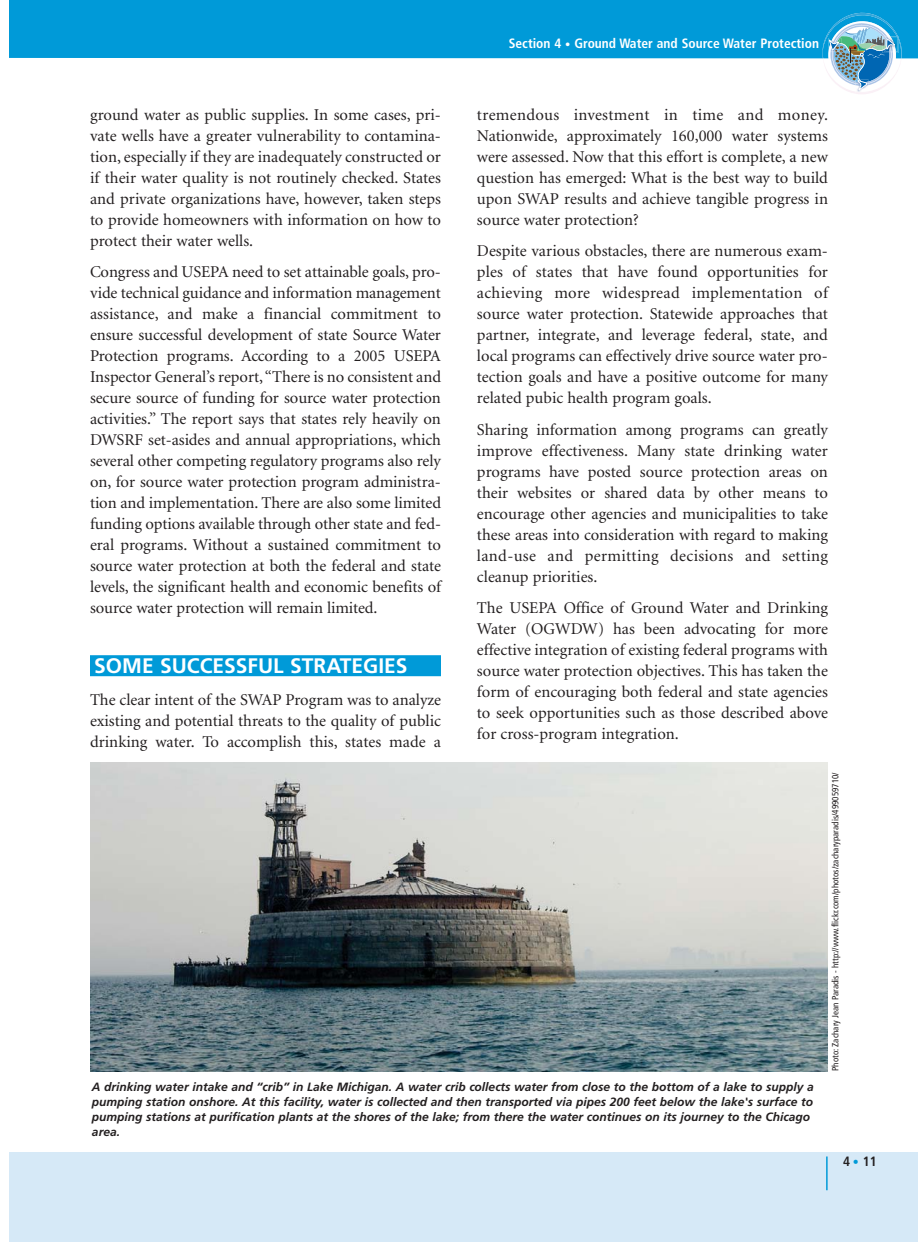
<style>
.page{position:relative;width:918px;height:1242px;background:#fff}
.page>*{position:absolute;margin:0;border:0;box-sizing:border-box;transform-origin:0 0}
.t1{font:700 21px "Frutiger";color:#fff}
.t2{font:16.5px/21px "Minion";color:#231f20;text-align:justify}
.t3{font:700 condensed 13.5px "Frutiger";color:#fff}
.t4{font:700 condensed 13.5px "Frutiger";color:#231f20}
.t5{font:italic 700 12px/15px "Frutiger";color:#231f20}
.t6{font:condensed 9px "Frutiger";color:#231f20}
.s1{font-size:10.5px}
.s2{font-size:12px;color:#009ad8}
</style>
<div class="page">
<div style="left:9px;top:1152px;width:909px;height:90px;background:#d6e9f7"></div>
<div style="left:9px;top:0;width:909px;height:58px;background:#009ad8"></div>
<svg style="left:822px;top:1px;width:80px;height:93px"></svg>
<div style="left:90px;top:655px;width:351px;height:18px;background:#009ad8"></div>
<hr style="left:90px;top:672px;width:351px;height:4px;background:#009ad8">
<hr style="left:826px;top:1156px;width:2px;height:34px;background:#009ad8">
<img style="left:90px;top:763px;width:738px;height:309px">
<p class="t2" style="left:90px;top:105px;width:353px">ground water as public supplies. In some cases, pri&shy;vate wells have a greater vulnerability to contamina&shy;tion, especially if they are inadequately constructed or if their water quality is not routinely checked. States and private organizations have, however, taken steps to provide homeowners with information on how to protect their water wells.</p>
<p class="t2" style="left:90px;top:263px;width:353px">Congress and USEPA need to set attainable goals, pro&shy;vide technical guidance and information management assistance, and make a financial commitment to ensure successful development of state Source Water Protection programs. According to a 2005 USEPA Inspector General’s report,“There is no consistent and secure source of funding for source water protection activities.” The report says that states rely heavily on DWSRF set-asides and annual appropriations, which several other competing regulatory programs also rely on, for source water protection program administra&shy;tion and implementation. There are also some limited funding options available through other state and fed&shy;eral programs. Without a sustained commitment to source water protection at both the federal and state levels, the significant health and economic benefits of source water protection will remain limited.</p>
<p class="t1" style="left:94px;top:657px;width:315px">SOME SUCCESSFUL STRATEGIES</p>
<p class="t2" style="left:90px;top:690px;width:353px">The clear intent of the SWAP Program was to analyze existing and potential threats to the quality of public drinking water. To accomplish this, states made a</p>
<p class="t3" style="left:509px;top:38px;width:312px">Section 4 <span class="s1">•</span> Ground Water and Source Water Protection</p>
<p class="t2" style="left:477px;top:105px;width:353px">tremendous investment in time and money.<br>Nationwide, approximately 160,000 water systems were assessed. Now that this effort is complete, a new question has emerged: What is the best way to build upon SWAP results and achieve tangible progress in source water protection?</p>
<p class="t2" style="left:477px;top:242px;width:353px">Despite various obstacles, there are numerous exam&shy;ples of states that have found opportunities for achieving more widespread implementation of source water protection. Statewide approaches that partner, integrate, and leverage federal, state, and local programs can effectively drive source water pro&shy;tection goals and have a positive outcome for many related pubic health program goals.</p>
<p class="t2" style="left:477px;top:420px;width:353px">Sharing information among programs can greatly improve effectiveness. Many state drinking water programs have posted source protection areas on their websites or shared data by other means to encourage other agencies and municipalities to take these areas into consideration with regard to making land-use and permitting decisions and setting cleanup priorities.</p>
<p class="t2" style="left:477px;top:599px;width:353px">The USEPA Office of Ground Water and Drinking Water (OGWDW) has been advocating for more effective integration of existing federal programs with source water protection objectives. This has taken the form of encouraging both federal and state agencies to seek opportunities such as those described above for cross-program integration.</p>
<p class="t6" style="left:832px;top:1071px;width:300px;rotate:-90deg">Photo: Zachary Jean Paradis - http://www.flickr.com/photos/zacharyparadis/499059710/</p>
<p class="t5" style="left:92px;top:1080px;width:723px">A drinking water intake and “crib” in Lake Michigan. A water crib collects water from close to the bottom of a lake to supply a pumping station onshore. At this facility, water is collected and then transported via pipes 200 feet below the lake's surface to pumping stations at purification plants at the shores of the lake; from there the water continues on its journey to the Chicago area.</p>
<p class="t4" style="left:843px;top:1156px;width:35px">4<span class="s2">•</span>11</p>
</div>
